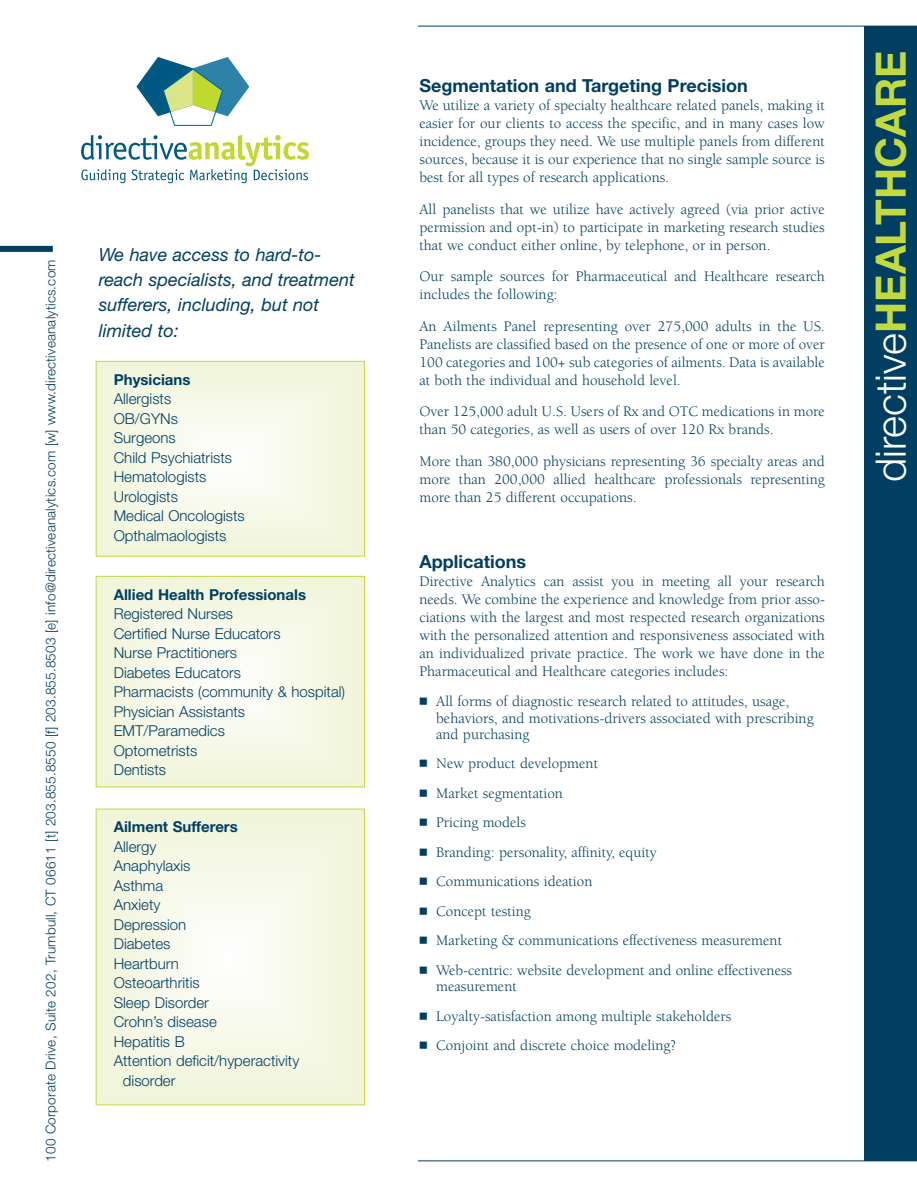
<style>
.page{position:relative;width:917px;height:1187px;background:#fff}
.page>*{position:absolute;margin:0;border:0;box-sizing:border-box;transform-origin:0 0}
.t1{font:700 42px "Helvetica Neue";color:#c3d940}
.t2{font:italic 18px/25.2px "Helvetica Neue";color:#003f62}
.t3{font:700 18px "Helvetica Neue";color:#003f62}
.t4{font:15px/18px "Berkeley";color:#003f62;text-align:justify}
.t5{font:300 15px/19.5px "Helvetica Neue";color:#003f62}
.t6{font:700 15px "Helvetica Neue";color:#003f62}
.t7{font:300 13.5px "Helvetica Neue";letter-spacing:.015em;color:#003f62}
.s1{font-family:"Universal Newswith Comm Pi";font-size:14.25px}
.s2{font-weight:300;color:#fff}
</style>
<div class="page">
<svg style="left:98px;top:363px;width:265px;height:191px"></svg>
<div style="left:96px;top:361px;width:269px;height:195px;border:1px solid #c3d940"></div>
<svg style="left:81px;top:135px;width:228px;height:48px"></svg>
<svg style="left:136px;top:57px;width:113px;height:69px"></svg>
<hr style="left:418px;top:26px;width:498px;height:1px;background:#003f62">
<hr style="left:418px;top:1160px;width:498px;height:1px;background:#003f62">
<div style="left:863px;top:26px;width:53px;height:1134px;background:#003f62"></div>
<svg style="left:98px;top:578px;width:265px;height:207px"></svg>
<div style="left:96px;top:576px;width:269px;height:211px;border:1px solid #c3d940"></div>
<svg style="left:98px;top:810px;width:265px;height:293px"></svg>
<div style="left:96px;top:808px;width:269px;height:297px;border:1px solid #c3d940"></div>
<div style="left:0;top:246px;width:53px;height:6px;background:#003f62"></div>
<p class="t7" style="left:46px;top:1161px;width:903px;rotate:-90deg">100 Corporate Drive, Suite 202, Trumbull, CT 06611 [t] 203.855.8550 [f] 203.855.8503 [e] info@directiveanalytics.com [w] www.directiveanalytics.com</p>
<p class="t2" style="left:99px;top:243px;width:257px">We have access to hard-to&shy;reach specialists, and treatment sufferers, including, but not limited to:</p>
<p class="t6" style="left:114px;top:374px;width:78px">Physicians</p>
<p class="t5" style="left:114px;top:390px;width:132px">Allergists<br>OB/GYNs<br>Surgeons<br>Child Psychiatrists<br>Hematologists<br>Urologists<br>Medical Oncologists<br>Opthalmaologists</p>
<p class="t6" style="left:114px;top:589px;width:194px">Allied Health Professionals</p>
<p class="t5" style="left:114px;top:605px;width:233px">Registered Nurses<br>Certified Nurse Educators<br>Nurse Practitioners<br>Diabetes Educators<br>Pharmacists (community &amp; hospital)<br>Physician Assistants<br>EMT/Paramedics<br>Optometrists<br>Dentists</p>
<p class="t6" style="left:114px;top:821px;width:125px">Ailment Sufferers</p>
<p class="t5" style="left:114px;top:838px;width:44px">Allergy</p>
<p class="t5" style="left:114px;top:857px;width:78px">Anaphylaxis</p>
<p class="t5" style="left:114px;top:877px;width:51px">Asthma</p>
<p class="t5" style="left:114px;top:896px;width:48px">Anxiety</p>
<p class="t5" style="left:114px;top:916px;width:74px">Depression</p>
<p class="t5" style="left:114px;top:935px;width:58px">Diabetes</p>
<p class="t5" style="left:114px;top:955px;width:67px">Heartburn</p>
<p class="t5" style="left:114px;top:974px;width:87px">Osteoarthritis</p>
<p class="t5" style="left:114px;top:994px;width:97px">Sleep Disorder</p>
<p class="t5" style="left:114px;top:1013px;width:104px">Crohn’s disease</p>
<p class="t5" style="left:114px;top:1033px;width:72px">Hepatitis B</p>
<p class="t5" style="left:114px;top:1052px;width:187px">Attention deficit/hyperactivity</p>
<p class="t5" style="left:123px;top:1072px;width:54px">disorder</p>
<p class="t3" style="left:419px;top:79px;width:329px">Segmentation and Targeting Precision</p>
<p class="t4" style="left:419px;top:98px;width:407px">We utilize a variety of specialty healthcare related panels, making it easier for our clients to access the specific, and in many cases low incidence, groups they need. We use multiple panels from different sources, because it is our experience that no single sample source is best for all types of research applications.</p>
<p class="t4" style="left:419px;top:201px;width:407px">All panelists that we utilize have actively agreed (via prior active permission and opt-in) to participate in marketing research studies that we conduct either online, by telephone, or in person.</p>
<p class="t4" style="left:419px;top:269px;width:406px">Our sample sources for Pharmaceutical and Healthcare research includes the following:</p>
<p class="t4" style="left:419px;top:318px;width:407px">An Ailments Panel representing over 275,000 adults in the US.<br>Panelists are classified based on the presence of one or more of over 100 categories and 100+ sub categories of ailments. Data is available at both the individual and household level.</p>
<p class="t4" style="left:419px;top:404px;width:407px">Over 125,000 adult U.S. Users of Rx and OTC medications in more than 50 categories, as well as users of over 120 Rx brands.</p>
<p class="t4" style="left:419px;top:453px;width:407px">More than 380,000 physicians representing 36 specialty areas and more than 200,000 allied healthcare professionals representing more than 25 different occupations.</p>
<p class="t3" style="left:419px;top:555px;width:108px">Applications</p>
<p class="t4" style="left:419px;top:573px;width:407px">Directive Analytics can assist you in meeting all your research needs. We combine the experience and knowledge from prior asso&shy;ciations with the largest and most respected research organizations with the personalized attention and responsiveness associated with an individualized private practice. The work we have done in the Pharmaceutical and Healthcare categories includes:</p>
<p class="t4" style="left:436px;top:694px;width:379px;line-height:16.5px;text-align:left;text-indent:-17px"><span class="s1">-</span> All forms of diagnostic research related to attitudes, usage, behaviors, and motivations-drivers associated with prescribing and purchasing</p>
<p class="t4" style="left:419px;top:756px;width:180px"><span class="s1">-</span> New product development</p>
<p class="t4" style="left:419px;top:785px;width:145px"><span class="s1">-</span> Market segmentation</p>
<p class="t4" style="left:419px;top:815px;width:108px"><span class="s1">-</span> Pricing models</p>
<p class="t4" style="left:419px;top:844px;width:239px"><span class="s1">-</span> Branding: personality, affinity, equity</p>
<p class="t4" style="left:419px;top:873px;width:174px"><span class="s1">-</span> Communications ideation</p>
<p class="t4" style="left:419px;top:903px;width:113px"><span class="s1">-</span> Concept testing</p>
<p class="t4" style="left:419px;top:932px;width:364px"><span class="s1">-</span> Marketing &amp; communications effectiveness measurement</p>
<p class="t4" style="left:436px;top:963px;width:357px;line-height:16.5px;text-indent:-17px"><span class="s1">-</span> Web-centric: website development and online effectiveness measurement</p>
<p class="t4" style="left:419px;top:1008px;width:313px"><span class="s1">-</span> Loyalty-satisfaction among multiple stakeholders</p>
<p class="t4" style="left:419px;top:1037px;width:258px"><span class="s1">-</span> Conjoint and discrete choice modeling?</p>
<h1 class="t1" style="left:875px;top:482px;width:433px;rotate:-90deg"><span class="s2">directive</span>HEALTHCARE</h1>
</div>
